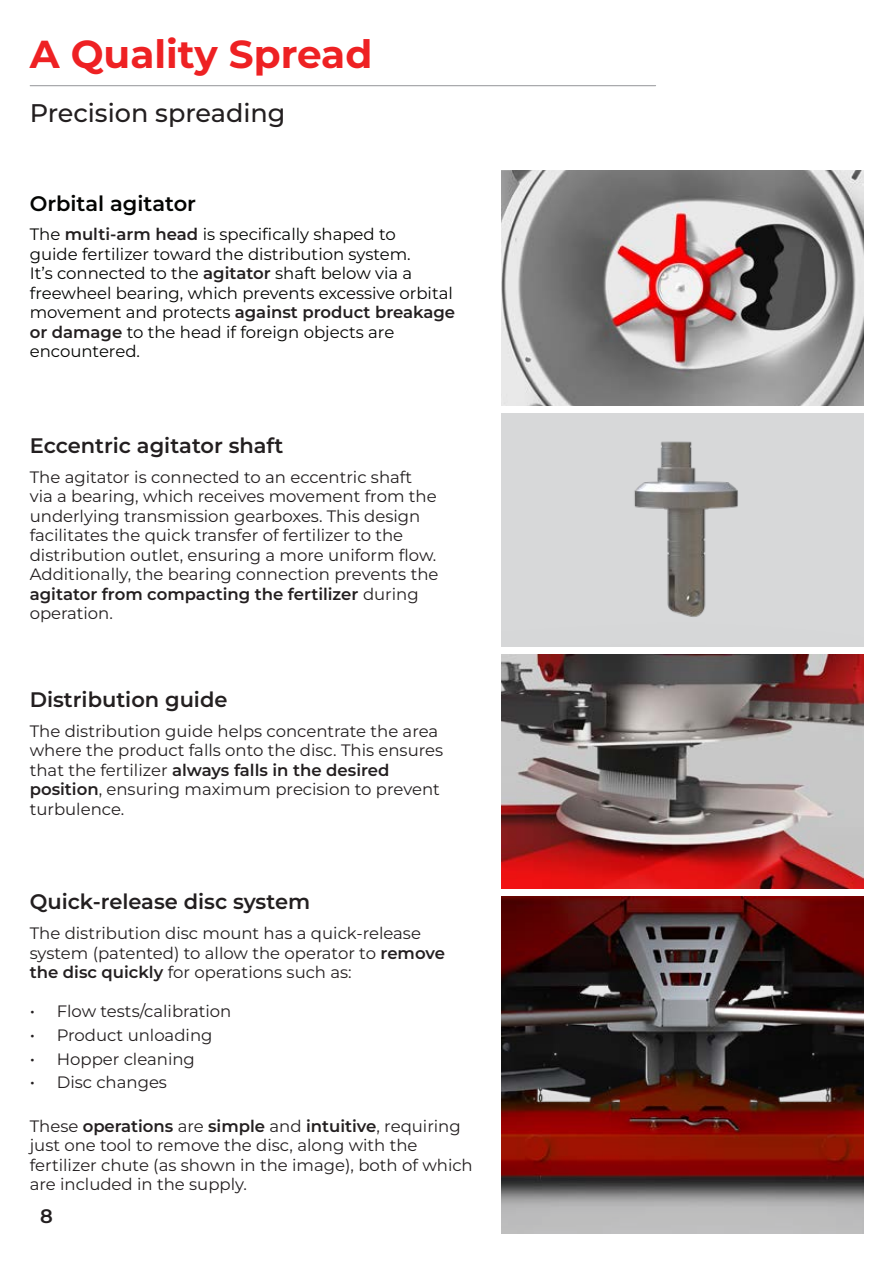
<style>
.page{position:relative;width:893px;height:1263px;background:#fff}
.page>*{position:absolute;margin:0;border:0;box-sizing:border-box;transform-origin:0 0}
.t1{font:700 39px "Montserrat";color:#ee2123}
.t2{font:500 25.5px "Montserrat";color:#231f20}
.t3{font:600 21px "Montserrat";color:#231f20}
.t4{font:600 21px "Montserrat";color:#040503}
.t5{font:600 19.5px "Montserrat";color:#231f20}
.t6{font:16.5px/19.5px "Montserrat";color:#231f20}
.t7{font:16.5px/19.5px "Montserrat";color:#040503}
.s1{font-weight:600;color:#231f20}
.s2{font-weight:600}
.s3{font-size:18px}
</style>
<div class="page">
<hr style="left:30px;top:85px;width:626px;height:1px;background:#939598">
<img style="left:501px;top:897px;width:362px;height:336px">
<img style="left:501px;top:413px;width:362px;height:234px">
<img style="left:501px;top:171px;width:362px;height:235px">
<img style="left:501px;top:655px;width:362px;height:234px">
<p class="t1" style="left:30px;top:28px;width:344px">A Quality Spread</p>
<p class="t2" style="left:30px;top:96px;width:257px">Precision spreading</p>
<p class="t4" style="left:30px;top:189px;width:168px">Orbital agitator</p>
<p class="t7" style="left:30px;top:224px;width:427px">The <span class="s1">multi-arm head</span> is specifically shaped to<br>guide fertilizer toward the distribution system.<br>It’s connected to the <span class="s1">agitator</span> shaft below via a freewheel bearing, which prevents excessive orbital movement and protects <span class="s1">against product breakage or damage</span> to the head if foreign objects are encountered.</p>
<p class="t3" style="left:30px;top:432px;width:255px">Eccentric agitator shaft</p>
<p class="t6" style="left:30px;top:467px;width:410px">The agitator is connected to an eccentric shaft via a bearing, which receives movement from the underlying transmission gearboxes. This design facilitates the quick transfer of fertilizer to the distribution outlet, ensuring a more uniform flow.<br>Additionally, the bearing connection prevents the <span class="s2">agitator from compacting the fertilizer</span> during operation.</p>
<p class="t3" style="left:30px;top:685px;width:199px">Distribution guide</p>
<p class="t6" style="left:30px;top:721px;width:415px">The distribution guide helps concentrate the area where the product falls onto the disc. This ensures that the fertilizer <span class="s2">always falls in the desired position</span>, ensuring maximum precision to prevent turbulence.</p>
<p class="t3" style="left:30px;top:888px;width:282px">Quick-release disc system</p>
<p class="t6" style="left:30px;top:923px;width:417px">The distribution disc mount has a quick-release system (patented) to allow the operator to <span class="s2">remove the disc quickly</span> for operations such as:</p>
<p class="t6" style="left:30px;top:1001px;width:203px"><span class="s3">•</span> Flow tests/calibration</p>
<p class="t6" style="left:30px;top:1025px;width:184px"><span class="s3">•</span> Product unloading</p>
<p class="t6" style="left:30px;top:1048px;width:167px"><span class="s3">•</span> Hopper cleaning</p>
<p class="t6" style="left:30px;top:1072px;width:139px"><span class="s3">•</span> Disc changes</p>
<p class="t6" style="left:30px;top:1115px;width:445px">These <span class="s2">operations</span> are <span class="s2">simple</span> and <span class="s2">intuitive</span>, requiring just one tool to remove the disc, along with the fertilizer chute (as shown in the image), both of which are included in the supply.</p>
<p class="t5" style="left:40px;top:1203px;width:14px">8</p>
</div>
